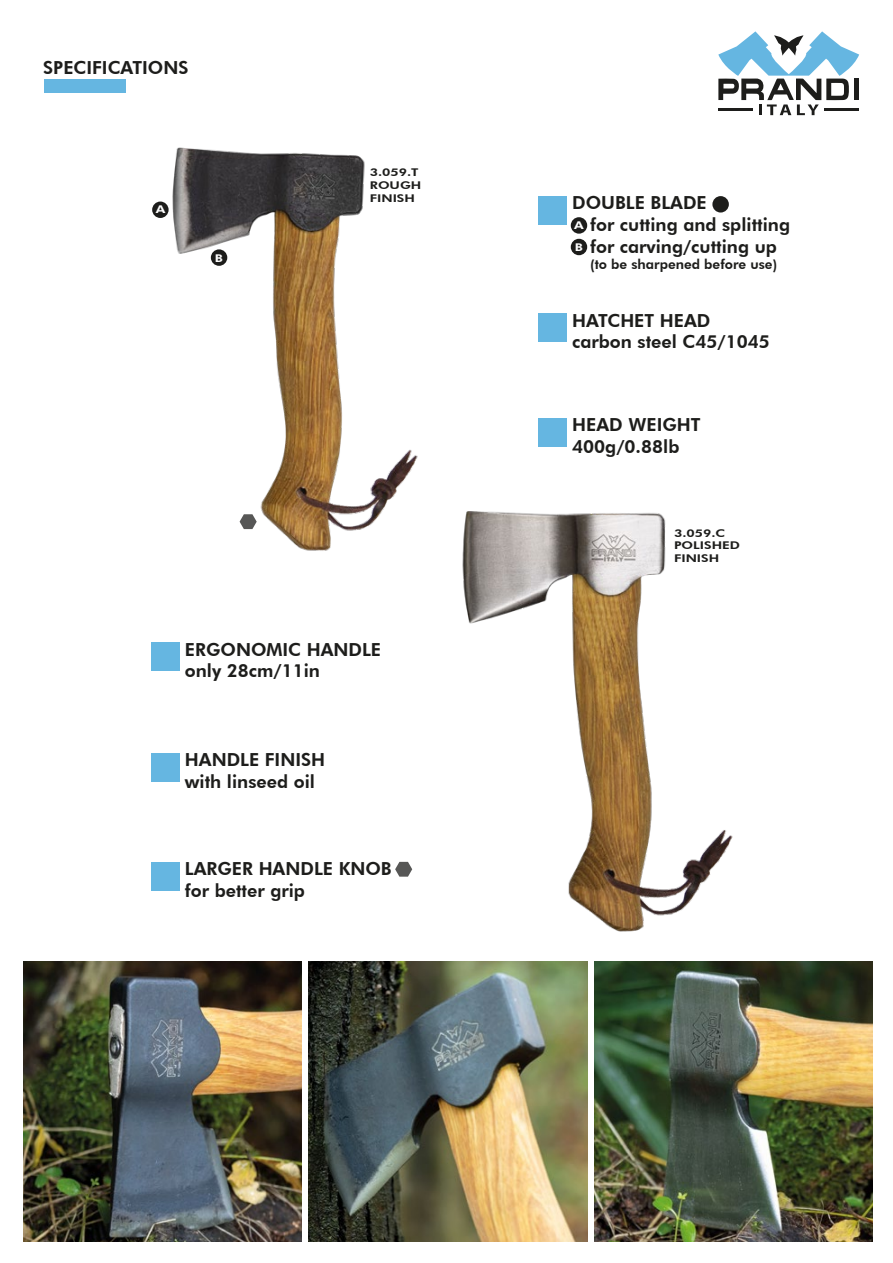
<style>
.page{position:relative;width:893px;height:1263px;background:#fff}
.page>*{position:absolute;margin:0;border:0;box-sizing:border-box;transform-origin:0 0}
.t1{font:800 18px/21.6px "Futura BT";color:#1d1d1b}
.t2{font:800 13.5px "Futura BT";color:#1d1d1b}
.t3{font:800 10.65px/12.8px "Futura BT";color:#1d1d1b;scale:1.27 1}
.t4{font:800 10.65px "Futura BT";color:#fff;scale:1.27 1}
</style>
<div class="page">
<div style="left:152px;top:202px;width:17px;height:16px;background:#1d1d1b;border-radius:50%"></div>
<img style="left:459px;top:511px;width:278px;height:455px">
<img style="left:167px;top:147px;width:251px;height:404px">
<svg style="left:718px;top:31px;width:141px;height:84px"></svg>
<hr style="left:718px;top:108px;width:35px;height:3px;background:#1d1d1b">
<hr style="left:824px;top:108px;width:35px;height:3px;background:#1d1d1b">
<img style="left:309px;top:962px;width:279px;height:280px">
<img style="left:24px;top:962px;width:277px;height:280px">
<img style="left:595px;top:962px;width:278px;height:280px">
<div style="left:571px;top:217px;width:16px;height:17px;background:#1d1d1b;border-radius:50%"></div>
<div style="left:44px;top:80px;width:82px;height:13px;background:#65b6e1"></div>
<div style="left:538px;top:196px;width:29px;height:29px;background:#65b6e1"></div>
<div style="left:538px;top:314px;width:29px;height:28px;background:#65b6e1"></div>
<div style="left:538px;top:418px;width:29px;height:29px;background:#65b6e1"></div>
<div style="left:151px;top:642px;width:29px;height:29px;background:#65b6e1"></div>
<div style="left:151px;top:753px;width:29px;height:29px;background:#65b6e1"></div>
<div style="left:151px;top:862px;width:29px;height:29px;background:#65b6e1"></div>
<div style="left:211px;top:249px;width:16px;height:17px;background:#1d1d1b;border-radius:50%"></div>
<div style="left:712px;top:196px;width:17px;height:17px;background:#1d1d1b;border-radius:50%"></div>
<svg style="left:240px;top:514px;width:17px;height:15px"></svg>
<svg style="left:395px;top:862px;width:17px;height:15px"></svg>
<div style="left:571px;top:239px;width:16px;height:16px;background:#1d1d1b;border-radius:50%"></div>
<p class="t1" style="left:43px;top:57px;width:147px">SPECIFICATIONS</p>
<p class="t4" style="left:156px;top:203px;width:9px">A</p>
<p class="t4" style="left:215px;top:251px;width:8px">B</p>
<p class="t3" style="left:370px;top:166px;width:42px">3.059.T<br>ROUGH<br>FINISH</p>
<p class="t1" style="left:185px;top:638px;width:198px">ERGONOMIC HANDLE only 28cm/11in</p>
<p class="t1" style="left:185px;top:749px;width:142px">HANDLE FINISH with linseed oil</p>
<p class="t1" style="left:185px;top:858px;width:208px">LARGER HANDLE KNOB for better grip</p>
<p class="t1" style="left:590px;top:192px;width:201px;text-indent:-18px">DOUBLE BLADE<br>for cutting and splitting for carving/cutting up</p>
<p class="t2" style="left:590px;top:256px;width:189px">(to be sharpened before use)</p>
<p class="t4" style="left:574px;top:219px;width:9px">A</p>
<p class="t4" style="left:575px;top:241px;width:8px">B</p>
<p class="t1" style="left:572px;top:309px;width:199px">HATCHET HEAD carbon steel C45/1045</p>
<p class="t1" style="left:572px;top:414px;width:130px">HEAD WEIGHT<br>400g/0.88lb</p>
<p class="t3" style="left:674px;top:526px;width:53px">3.059.C<br>POLISHED<br>FINISH</p>
</div>
